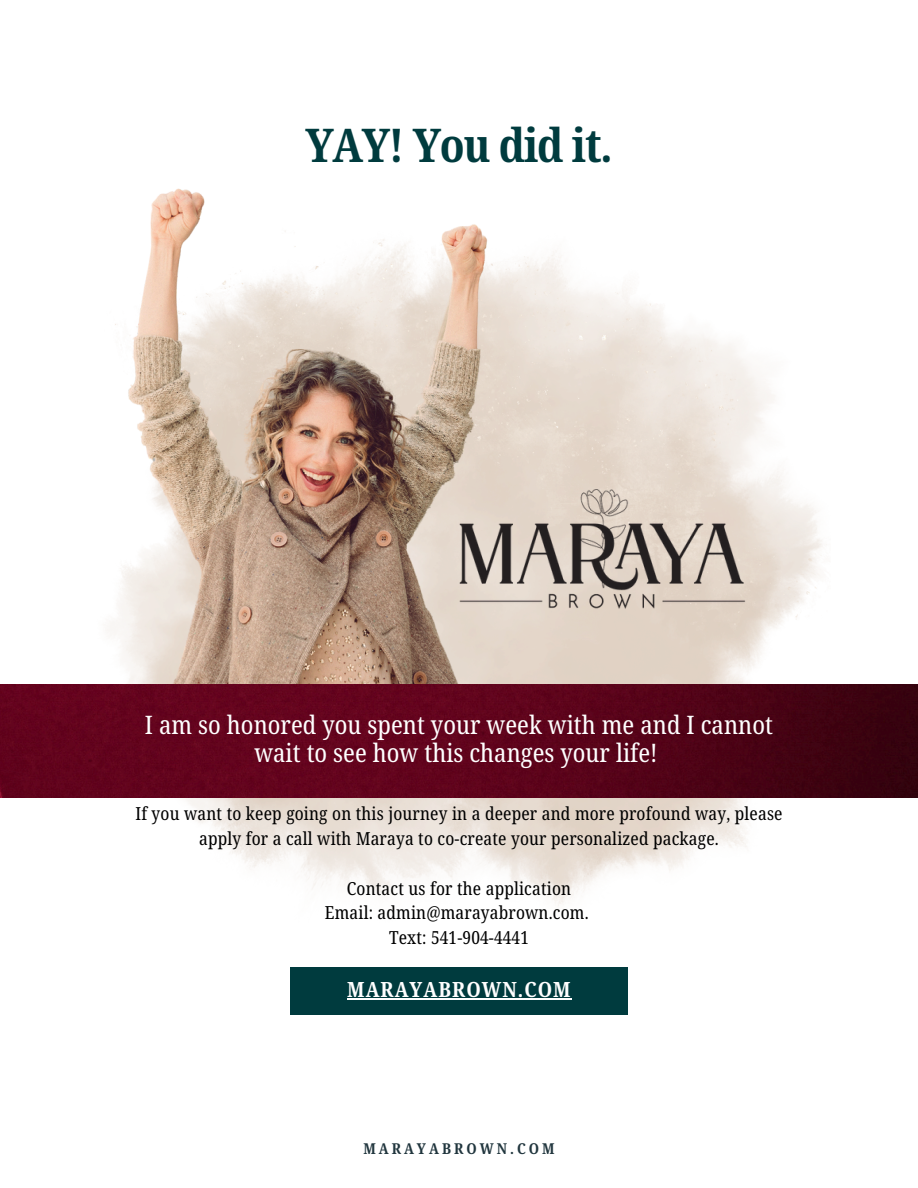
<style>
.page{position:relative;width:918px;height:1188px;background:#fff}
.page>*{position:absolute;margin:0;border:0;box-sizing:border-box;transform-origin:0 0}
.t1{font:700 46.5px "Noto Serif Ethiopic Condensed";letter-spacing:-.03em;color:#003b3e}
.t2{font:25.5px/28.2px "Noto Serif Ethiopic Condensed";color:#fff;text-align:center}
.t3{font:700 21px "Noto Serif Ethiopic Condensed";letter-spacing:.05em;color:#fff}
.t4{font:18px/24.8px "Noto Serif Ethiopic Condensed";letter-spacing:.01em;color:#000;text-align:center}
.t5{font:700 15px "Noto Serif Ethiopic Condensed";letter-spacing:.2em;color:#21363e}
</style>
<div class="page">
<img style="left:96px;top:289px;width:734px;height:617px">
<img style="left:12px;top:188px;width:592px;height:497px">
<div style="left:290px;top:967px;width:338px;height:47px;background:#003b3e"></div>
<img style="left:459px;top:490px;width:288px;height:131px">
<img style="left:0;top:685px;width:918px;height:112px">
<hr style="left:347px;top:999px;width:225px;height:1px;background:#fff">
<h2 class="t1" style="left:306px;top:113px;width:308px">YAY! You did it.</h2>
<h4 class="t2" style="left:145px;top:710px;width:630px">I am so honored you spent your week with me and I cannot wait to see how this changes your life!</h4>
<p class="t4" style="left:135px;top:801px;width:649px">If you want to keep going on this journey in a deeper and more profound way, please apply for a call with Maraya to co-create your personalized package.</p>
<p class="t4" style="left:325px;top:875px;width:265px">Contact us for the application<br>Email: admin@marayabrown.com.<br>Text: 541-904-4441</p>
<h4 class="t3" style="left:347px;top:975px;width:225px">MARAYABROWN.COM</h4>
<h3 class="t5" style="left:363px;top:1138px;width:193px">MARAYABROWN.COM</h3>
</div>
